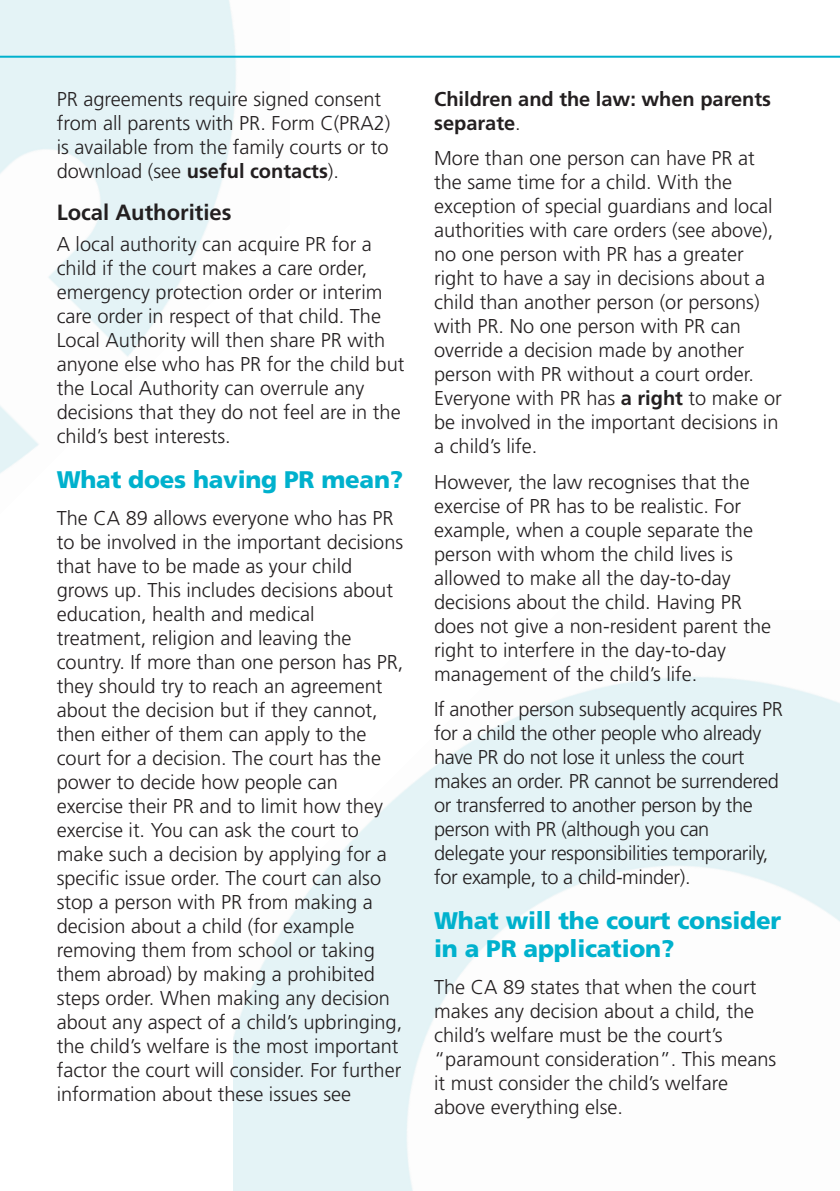
<style>
.page{position:relative;width:840px;height:1191px;background:#fff}
.page>*{position:absolute;margin:0;border:0;box-sizing:border-box;transform-origin:0 0}
.t1{font:900 24px/28px "Frutiger";letter-spacing:-.01em;color:#00b1cd}
.t2{font:700 22px "Frutiger";color:#231f20}
.t3{font:300 20px/24px "Frutiger";color:#231f20}
.t4{font:300 20px/24px "Frutiger";letter-spacing:-.02em;color:#231f20}
.t5{font:700 20px/24px "Frutiger";color:#231f20}
.s1{font-weight:700}
.s2{font-weight:300}
</style>
<div class="page">
<img style="left:0;top:0;width:289px;height:474px">
<hr style="left:0;top:56px;width:839px;height:2px;background:#00b1cd">
<p class="t3" style="left:57px;top:88px;width:335px">PR agreements require signed consent from all parents with PR. Form C(PRA2) is available from the family courts or to download (see <span class="s1">useful contacts</span>).</p>
<p class="t2" style="left:57px;top:204px;width:176px">Local Authorities</p>
<p class="t3" style="left:57px;top:233px;width:349px">A local authority can acquire PR for a child if the court makes a care order, emergency protection order or interim care order in respect of that child. The Local Authority will then share PR with anyone else who has PR for the child but the Local Authority can overrule any decisions that they do not feel are in the child’s best interests.</p>
<p class="t1" style="left:57px;top:467px;width:348px">What does having PR mean?</p>
<p class="t3" style="left:57px;top:508px;width:348px">The CA 89 allows everyone who has PR to be involved in the important decisions that have to be made as your child grows up. This includes decisions about education, health and medical treatment, religion and leaving the country. If more than one person has PR, they should try to reach an agreement about the decision but if they cannot, then either of them can apply to the court for a decision. The court has the power to decide how people can exercise their PR and to limit how they exercise it. You can ask the court to make such a decision by applying for a specific issue order. The court can also stop a person with PR from making a decision about a child (for example removing them from school or taking them abroad) by making a prohibited steps order. When making any decision about any aspect of a child’s upbringing, the child’s welfare is the most important factor the court will consider. For further information about these issues see</p>
<p class="t5" style="left:434px;top:88px;width:338px">Children and the law: when parents separate<span class="s2">.</span></p>
<p class="t3" style="left:434px;top:148px;width:349px">More than one person can have PR at the same time for a child. With the exception of special guardians and local authorities with care orders (see above), no one person with PR has a greater right to have a say in decisions about a child than another person (or persons) with PR. No one person with PR can override a decision made by another person with PR without a court order.<br>Everyone with PR has <span class="s1">a right</span> to make or be involved in the important decisions in a child’s life.</p>
<p class="t3" style="left:434px;top:471px;width:338px">However, the law recognises that the exercise of PR has to be realistic. For example, when a couple separate the person with whom the child lives is allowed to make all the day-to-day decisions about the child. Having PR does not give a non-resident parent the right to interfere in the day-to-day management of the child’s life.</p>
<p class="t4" style="left:434px;top:698px;width:350px">If another person subsequently acquires PR for a child the other people who already have PR do not lose it unless the court makes an order. PR cannot be surrendered or transferred to another person by the person with PR (although you can delegate your responsibilities temporarily, for example, to a child-minder).</p>
<p class="t1" style="left:434px;top:908px;width:348px">What will the court consider in a PR application?</p>
<p class="t3" style="left:434px;top:976px;width:343px">The CA 89 states that when the court makes any decision about a child, the child’s welfare must be the court’s “paramount consideration”. This means it must consider the child’s welfare above everything else.</p>
</div>
